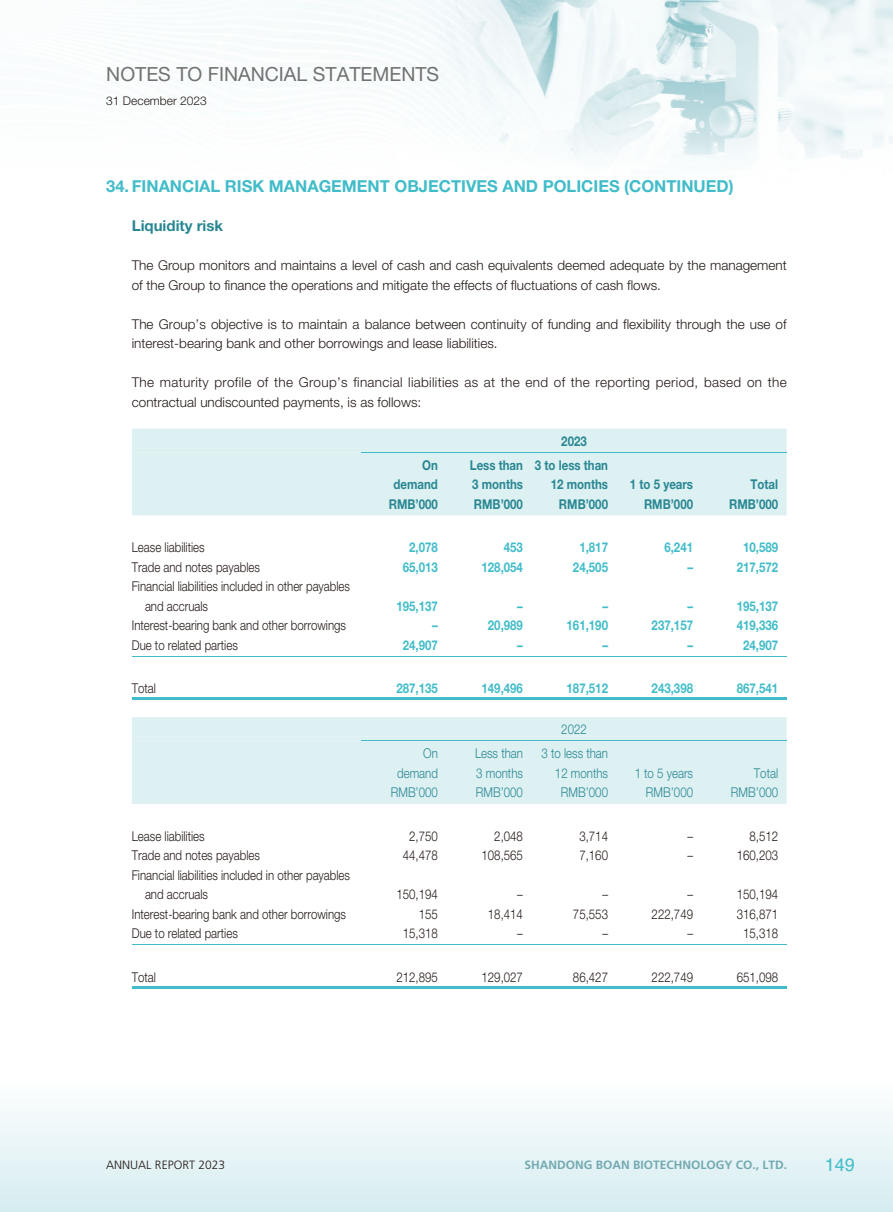
<style>
.page{position:relative;width:893px;height:1212px;background:#fff}
.page>*{position:absolute;margin:0;border:0;box-sizing:border-box;transform-origin:0 0}
.t1{font:19.5px "Helvetica Neue LT Std";color:#717171}
.t2{font:18px "Helvetica LT Std";color:#41bcc9}
.t3{font:700 16.5px "Helvetica Neue LT Std";color:#41bcc9}
.t4{font:700 15px "Helvetica Neue LT Std";color:#288792}
.t5{font:300 13.5px/19.5px "Helvetica Neue LT Std";color:#231916;scale:.85 1}
.t6{font:300 13.5px/19.5px "Helvetica Neue LT Std";color:#231916}
.t7{font:700 13.5px "Helvetica Neue LT Std";color:#41bcc9;scale:.85 1}
.t8{font:300 13.5px/19.5px "Helvetica Neue LT Std";letter-spacing:.025em;color:#231916}
.t9{font:700 13.5px/19.5px "Helvetica Neue LT Std";color:#288792;text-align:right;scale:.85 1}
.t10{font:300 13.5px/19.5px "Helvetica Neue LT Std";color:#288792;text-align:right;scale:.85 1}
.t11{font:700 12px "Frutiger LT Std";color:#73a9b0}
.t12{font:300 12px "Frutiger LT Std";color:#231916}
.t13{font:300 12px "Helvetica Neue LT Std";color:#231916}
</style>
<div class="page">
<div style="left:0;top:984px;width:893px;height:228px;background:linear-gradient(to bottom,#fff,#dff0f3)"></div>
<img style="left:291px;top:0;width:602px;height:161px">
<div style="left:132px;top:429px;width:655px;height:86px;background:#ddf0f2"></div>
<div style="left:132px;top:448px;width:655px;height:5px;background:#ddf0f2"></div>
<hr style="left:361px;top:452px;width:426px;height:1px;background:#41bcc9">
<hr style="left:132px;top:656px;width:655px;height:1px;background:#41bcc9">
<hr style="left:132px;top:698px;width:655px;height:2px;background:#41bcc9">
<div style="left:132px;top:717px;width:655px;height:87px;background:#ddf0f2"></div>
<hr style="left:132px;top:737px;width:655px;height:4px;background:#ddf0f2">
<hr style="left:361px;top:740px;width:426px;height:1px;background:#41bcc9">
<hr style="left:132px;top:944px;width:655px;height:1px;background:#41bcc9">
<hr style="left:132px;top:986px;width:655px;height:2px;background:#41bcc9">
<h1 class="t1" style="left:106px;top:67px;width:334px">NOTES TO FINANCIAL STATEMENTS</h1>
<p class="t13" style="left:106px;top:96px;width:102px">31 December 2023</p>
<p class="t3" style="left:106px;top:181px;width:629px">34. FINANCIAL RISK MANAGEMENT OBJECTIVES AND POLICIES (CONTINUED)</p>
<p class="t4" style="left:132px;top:221px;width:93px">Liquidity risk</p>
<p class="t6" style="left:132px;top:257px;width:656px">The Group monitors and maintains a level of cash and cash equivalents deemed adequate by the management of the Group to finance the operations and mitigate the effects of fluctuations of cash flows.</p>
<p class="t6" style="left:132px;top:316px;width:656px">The Group’s objective is to maintain a balance between continuity of funding and flexibility through the use of interest-bearing bank and other borrowings and lease liabilities.</p>
<p class="t8" style="left:132px;top:374px;width:656px">The maturity profile of the Group’s financial liabilities as at the end of the reporting period, based on the contractual undiscounted payments, is as follows:</p>
<p class="t9" style="left:561px;top:433px;width:32px">2023</p>
<p class="t9" style="left:394px;top:457px;width:54px">On demand</p>
<p class="t9" style="left:470px;top:457px;width:64px;text-align:left">Less than<br>3 months</p>
<p class="t9" style="left:535px;top:457px;width:88px">3 to less than<br>12 months</p>
<p class="t9" style="left:630px;top:476px;width:76px">1 to 5 years</p>
<p class="t9" style="left:751px;top:476px;width:34px">Total</p>
<p class="t9" style="left:389px;top:496px;width:59px">RMB’000</p>
<p class="t9" style="left:474px;top:496px;width:59px">RMB’000</p>
<p class="t9" style="left:559px;top:496px;width:59px">RMB’000</p>
<p class="t9" style="left:644px;top:496px;width:59px">RMB’000</p>
<p class="t9" style="left:729px;top:496px;width:59px">RMB’000</p>
<p class="t5" style="left:132px;top:539px;width:87px">Lease liabilities</p>
<p class="t7" style="left:409px;top:542px;width:35px">2,078</p>
<p class="t7" style="left:504px;top:542px;width:24px">453</p>
<p class="t7" style="left:579px;top:542px;width:35px">1,817</p>
<p class="t7" style="left:664px;top:542px;width:35px">6,241</p>
<p class="t7" style="left:743px;top:542px;width:43px">10,589</p>
<p class="t5" style="left:132px;top:559px;width:152px">Trade and notes payables</p>
<p class="t7" style="left:403px;top:562px;width:43px">65,013</p>
<p class="t7" style="left:482px;top:562px;width:50px">128,054</p>
<p class="t7" style="left:573px;top:562px;width:43px">24,505</p>
<p class="t7" style="left:687px;top:562px;width:8px">–</p>
<p class="t7" style="left:737px;top:562px;width:50px">217,572</p>
<p class="t5" style="left:145px;top:578px;width:243px;text-indent:-13px">Financial liabilities included in other payables and accruals</p>
<p class="t7" style="left:396px;top:601px;width:50px">195,137</p>
<p class="t7" style="left:517px;top:601px;width:8px">–</p>
<p class="t7" style="left:602px;top:601px;width:8px">–</p>
<p class="t7" style="left:687px;top:601px;width:8px">–</p>
<p class="t7" style="left:737px;top:601px;width:50px">195,137</p>
<p class="t5" style="left:132px;top:617px;width:254px">Interest-bearing bank and other borrowings</p>
<p class="t7" style="left:432px;top:620px;width:8px">–</p>
<p class="t7" style="left:488px;top:620px;width:43px">20,989</p>
<p class="t7" style="left:567px;top:620px;width:50px">161,190</p>
<p class="t7" style="left:652px;top:620px;width:50px">237,157</p>
<p class="t7" style="left:737px;top:620px;width:50px">419,336</p>
<p class="t5" style="left:132px;top:637px;width:126px">Due to related parties</p>
<p class="t7" style="left:403px;top:640px;width:43px">24,907</p>
<p class="t7" style="left:517px;top:640px;width:8px">–</p>
<p class="t7" style="left:602px;top:640px;width:8px">–</p>
<p class="t7" style="left:687px;top:640px;width:8px">–</p>
<p class="t7" style="left:743px;top:640px;width:43px">24,907</p>
<p class="t5" style="left:132px;top:680px;width:30px">Total</p>
<p class="t7" style="left:396px;top:683px;width:50px">287,135</p>
<p class="t7" style="left:482px;top:683px;width:50px">149,496</p>
<p class="t7" style="left:567px;top:683px;width:50px">187,512</p>
<p class="t7" style="left:652px;top:683px;width:50px">243,398</p>
<p class="t7" style="left:737px;top:683px;width:50px">867,541</p>
<p class="t10" style="left:561px;top:721px;width:32px">2022</p>
<p class="t10" style="left:397px;top:745px;width:50px">On demand</p>
<p class="t10" style="left:475px;top:745px;width:58px;text-align:left">Less than<br>3 months</p>
<p class="t10" style="left:542px;top:745px;width:80px">3 to less than<br>12 months</p>
<p class="t10" style="left:635px;top:765px;width:70px">1 to 5 years</p>
<p class="t10" style="left:754px;top:765px;width:30px">Total</p>
<p class="t10" style="left:391px;top:784px;width:57px">RMB’000</p>
<p class="t10" style="left:476px;top:784px;width:57px">RMB’000</p>
<p class="t10" style="left:561px;top:784px;width:57px">RMB’000</p>
<p class="t10" style="left:646px;top:784px;width:57px">RMB’000</p>
<p class="t10" style="left:731px;top:784px;width:57px">RMB’000</p>
<p class="t5" style="left:132px;top:828px;width:87px">Lease liabilities</p>
<p class="t5" style="left:409px;top:828px;width:35px">2,750</p>
<p class="t5" style="left:494px;top:828px;width:35px">2,048</p>
<p class="t5" style="left:579px;top:828px;width:35px">3,714</p>
<p class="t5" style="left:687px;top:828px;width:8px">–</p>
<p class="t5" style="left:749px;top:828px;width:35px">8,512</p>
<p class="t5" style="left:132px;top:847px;width:152px">Trade and notes payables</p>
<p class="t5" style="left:403px;top:847px;width:43px">44,478</p>
<p class="t5" style="left:482px;top:847px;width:50px">108,565</p>
<p class="t5" style="left:579px;top:847px;width:35px">7,160</p>
<p class="t5" style="left:687px;top:847px;width:8px">–</p>
<p class="t5" style="left:737px;top:847px;width:50px">160,203</p>
<p class="t5" style="left:145px;top:867px;width:243px;text-indent:-13px">Financial liabilities included in other payables and accruals</p>
<p class="t5" style="left:396px;top:886px;width:50px">150,194</p>
<p class="t5" style="left:517px;top:886px;width:8px">–</p>
<p class="t5" style="left:602px;top:886px;width:8px">–</p>
<p class="t5" style="left:687px;top:886px;width:8px">–</p>
<p class="t5" style="left:737px;top:886px;width:50px">150,194</p>
<p class="t5" style="left:132px;top:906px;width:254px">Interest-bearing bank and other borrowings</p>
<p class="t5" style="left:419px;top:906px;width:24px">155</p>
<p class="t5" style="left:488px;top:906px;width:43px">18,414</p>
<p class="t5" style="left:573px;top:906px;width:43px">75,553</p>
<p class="t5" style="left:652px;top:906px;width:50px">222,749</p>
<p class="t5" style="left:737px;top:906px;width:50px">316,871</p>
<p class="t5" style="left:132px;top:925px;width:126px">Due to related parties</p>
<p class="t5" style="left:403px;top:925px;width:43px">15,318</p>
<p class="t5" style="left:517px;top:925px;width:8px">–</p>
<p class="t5" style="left:602px;top:925px;width:8px">–</p>
<p class="t5" style="left:687px;top:925px;width:8px">–</p>
<p class="t5" style="left:743px;top:925px;width:43px">15,318</p>
<p class="t5" style="left:132px;top:969px;width:30px">Total</p>
<p class="t5" style="left:396px;top:969px;width:50px">212,895</p>
<p class="t5" style="left:482px;top:969px;width:50px">129,027</p>
<p class="t5" style="left:573px;top:969px;width:43px">86,427</p>
<p class="t5" style="left:652px;top:969px;width:50px">222,749</p>
<p class="t5" style="left:737px;top:969px;width:50px">651,098</p>
<p class="t12" style="left:106px;top:1159px;width:120px">ANNUAL REPORT 2023</p>
<p class="t11" style="left:524px;top:1159px;width:264px">SHANDONG BOAN BIOTECHNOLOGY CO., LTD.</p>
<h2 class="t2" style="left:825px;top:1158px;width:32px">149</h2>
</div>
